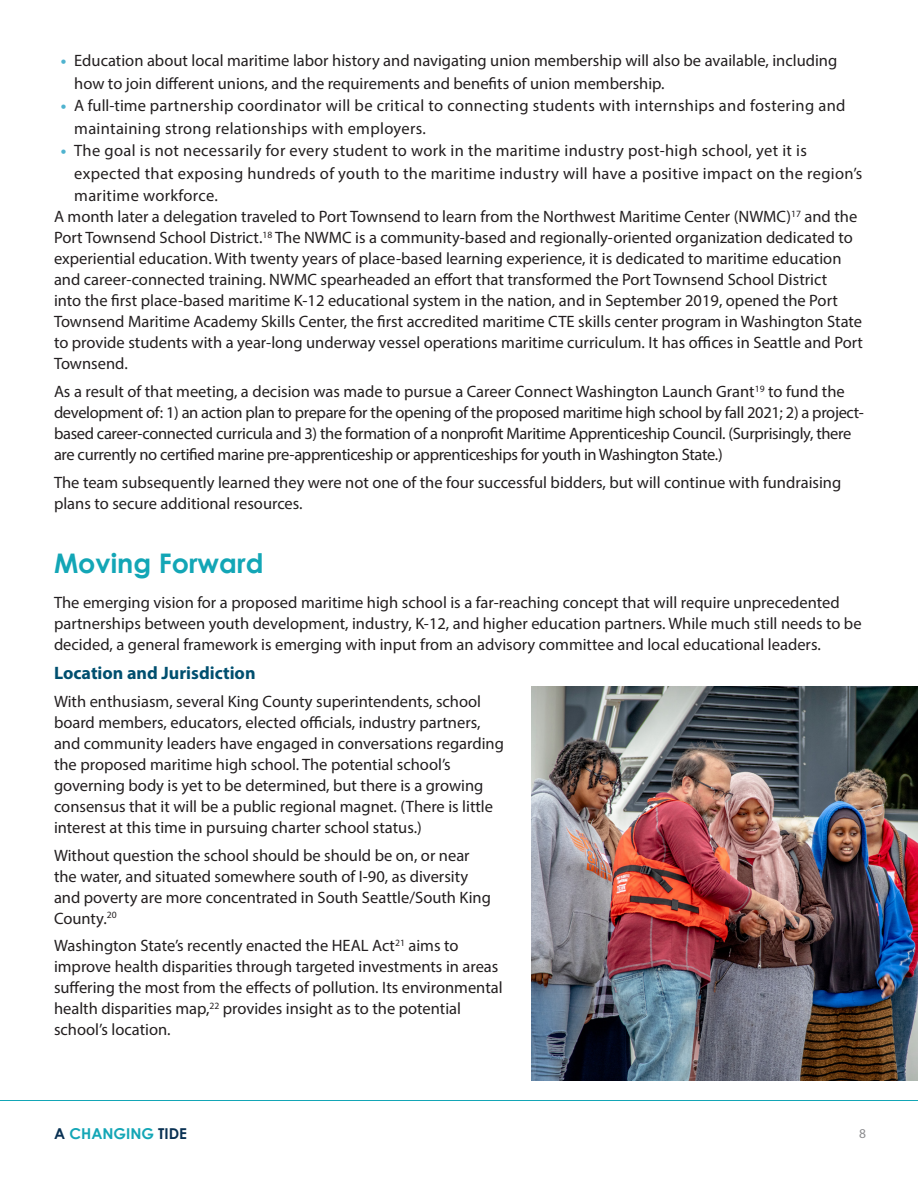
<style>
.page{position:relative;width:918px;height:1188px;background:#fff}
.page>*{position:absolute;margin:0;border:0;box-sizing:border-box;transform-origin:0 0}
.t1{font:700 27px "Century Gothic";color:#13a6b6}
.t2{font:700 18px "Myriad Pro";color:#004f6f}
.t3{font:16.5px/21px "Myriad Pro";color:#231f20}
.t4{font:16.5px/21px "Myriad Pro";letter-spacing:-.02em;color:#231f20}
.t5{font:16.5px/22.5px "Myriad Pro";letter-spacing:.02em;color:#231f20}
.t6{font:700 15px "Century Gothic";color:#13a6b6}
.t7{font:13.5px "Myriad Pro";color:#8c8c8f}
.s1{font-weight:700;color:#4fb3cf}
.s2{color:#093153}
</style>
<div class="page">
<hr style="left:0;top:1100px;width:918px;height:1px;background:#13a6b6">
<img style="left:532px;top:686px;width:385px;height:394px">
<p class="t3" style="left:74px;top:49px;width:765px;line-height:22.5px;text-indent:-14px"><span class="s1">•</span> Education about local maritime labor history and navigating union membership will also be available, including how to join different unions, and the requirements and benefits of union membership.</p>
<p class="t5" style="left:74px;top:94px;width:773px;text-indent:-14px"><span class="s1">•</span> A full-time partnership coordinator will be critical to connecting students with internships and fostering and maintaining strong relationships with employers.</p>
<p class="t5" style="left:74px;top:139px;width:790px;text-indent:-14px"><span class="s1">•</span> The goal is not necessarily for every student to work in the maritime industry post-high school, yet it is expected that exposing hundreds of youth to the maritime industry will have a positive impact on the region’s maritime workforce.</p>
<p class="t3" style="left:54px;top:206px;width:811px">A month later a delegation traveled to Port Townsend to learn from the Northwest Maritime Center (NWMC)<sup>17</sup> and the Port Townsend School District.<sup>18</sup> The NWMC is a community-based and regionally-oriented organization dedicated to experiential education. With twenty years of place-based learning experience, it is dedicated to maritime education and career-connected training. NWMC spearheaded an effort that transformed the Port Townsend School District<br>into the first place-based maritime K-12 educational system in the nation, and in September 2019, opened the Port Townsend Maritime Academy Skills Center, the first accredited maritime CTE skills center program in Washington State to provide students with a year-long underway vessel operations maritime curriculum. It has offices in Seattle and Port Townsend.</p>
<p class="t4" style="left:54px;top:381px;width:812px">As a result of that meeting, a decision was made to pursue a Career Connect Washington Launch Grant<sup>19</sup> to fund the development of: 1) an action plan to prepare for the opening of the proposed maritime high school by fall 2021; 2) a project&shy;based career-connected curricula and 3) the formation of a nonprofit Maritime Apprenticeship Council. (Surprisingly, there are currently no certified marine pre-apprenticeship or apprenticeships for youth in Washington State.)</p>
<p class="t3" style="left:54px;top:472px;width:789px">The team subsequently learned they were not one of the four successful bidders, but will continue with fundraising plans to secure additional resources.</p>
<p class="t1" style="left:54px;top:543px;width:211px">Moving Forward</p>
<p class="t3" style="left:54px;top:592px;width:809px">The emerging vision for a proposed maritime high school is a far-reaching concept that will require unprecedented partnerships between youth development, industry, K-12, and higher education partners. While much still needs to be decided, a general framework is emerging with input from an advisory committee and local educational leaders.</p>
<p class="t2" style="left:54px;top:661px;width:203px">Location and Jurisdiction</p>
<p class="t3" style="left:54px;top:691px;width:451px">With enthusiasm, several King County superintendents, school board members, educators, elected officials, industry partners, and community leaders have engaged in conversations regarding the proposed maritime high school. The potential school’s governing body is yet to be determined, but there is a growing consensus that it will be a public regional magnet. (There is little interest at this time in pursuing charter school status.)</p>
<p class="t3" style="left:54px;top:844px;width:438px">Without question the school should be should be on, or near the water, and situated somewhere south of I-90, as diversity and poverty are more concentrated in South Seattle/South King County.<sup>20</sup></p>
<p class="t3" style="left:54px;top:935px;width:450px">Washington State’s recently enacted the HEAL Act<sup>21</sup> aims to improve health disparities through targeted investments in areas suffering the most from the effects of pollution. Its environmental health disparities map,<sup>22</sup> provides insight as to the potential school’s location.</p>
<p class="t6" style="left:54px;top:1123px;width:134px"><span class="s2">A</span> CHANGING <span class="s2">TIDE</span></p>
<p class="t7" style="left:859px;top:1125px;width:8px">8</p>
</div>
